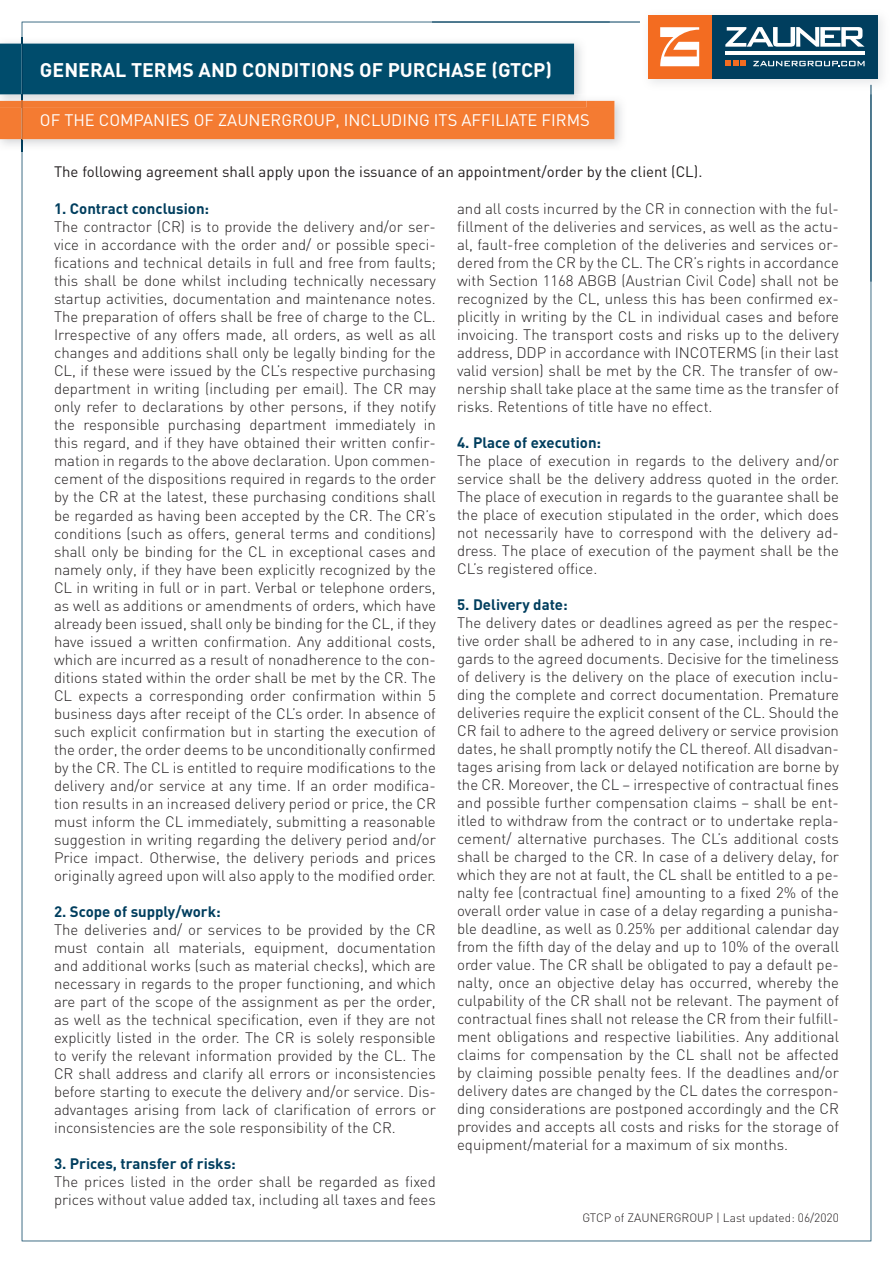
<style>
.page{position:relative;width:893px;height:1263px;background:#fff}
.page>*{position:absolute;margin:0;border:0;box-sizing:border-box;transform-origin:0 0}
.t1{font:700 19.5px "DIN";color:#fff}
.t2{font:16.5px "DIN";color:#fff}
.t3{font:300 15px/18px "DIN";color:#231f20;text-align:justify}
.t4{font:700 15px "DIN";color:#003e5e}
.t5{font:15px "DIN";color:#231f20}
.t6{font:300 12px "DIN";color:#231f20}
</style>
<div class="page">
<img style="left:614px;top:100px;width:8px;height:45px">
<svg style="left:0;top:37px;width:614px;height:114px;background:#8d857a"></svg>
<img style="left:648px;top:18px;width:235px;height:73px">
<div style="left:711px;top:15px;width:167px;height:63px;background:#003e5e"></div>
<div style="left:648px;top:15px;width:63px;height:63px;background:#f36c21"></div>
<svg style="left:660px;top:27px;width:39px;height:39px"></svg>
<svg style="left:725px;top:61px;width:21px;height:5px"></svg>
<hr style="left:725px;top:52px;width:140px;height:3px;background:#fff">
<svg style="left:725px;top:27px;width:139px;height:20px"></svg>
<svg style="left:753px;top:61px;width:112px;height:5px"></svg>
<hr style="left:432px;top:22px;width:208px;height:1px;background:#003e5e">
<hr style="left:871px;top:85px;width:1px;height:197px;background:#003e5e">
<h1 class="t1" style="left:40px;top:57px;width:513px">GENERAL TERMS AND CONDITIONS OF PURCHASE (GTCP)</h1>
<p class="t2" style="left:40px;top:110px;width:551px">OF THE COMPANIES OF ZAUNERGROUP, INCLUDING ITS AFFILIATE FIRMS</p>
<p class="t5" style="left:54px;top:162px;width:650px">The following agreement shall apply upon the issuance of an appointment/order by the client (CL).</p>
<p class="t4" style="left:54px;top:199px;width:157px">1. Contract conclusion:</p>
<p class="t3" style="left:54px;top:218px;width:383px">The contractor (CR) is to provide the delivery and/or ser&shy;vice in accordance with the order and/ or possible speci&shy;fications and technical details in full and free from faults; this shall be done whilst including technically necessary startup activities, documentation and maintenance notes.<br>The preparation of offers shall be free of charge to the CL.<br>Irrespective of any offers made, all orders, as well as all changes and additions shall only be legally binding for the CL, if these were issued by the CL’s respective purchasing department in writing (including per email). The CR may only refer to declarations by other persons, if they notify the responsible purchasing department immediately in this regard, and if they have obtained their written confir&shy;mation in regards to the above declaration. Upon commen&shy;cement of the dispositions required in regards to the order by the CR at the latest, these purchasing conditions shall be regarded as having been accepted by the CR. The CR’s conditions (such as offers, general terms and conditions) shall only be binding for the CL in exceptional cases and namely only, if they have been explicitly recognized by the CL in writing in full or in part. Verbal or telephone orders, as well as additions or amendments of orders, which have already been issued, shall only be binding for the CL, if they have issued a written confirmation. Any additional costs, which are incurred as a result of nonadherence to the con&shy;ditions stated within the order shall be met by the CR. The CL expects a corresponding order confirmation within 5 business days after receipt of the CL’s order. In absence of such explicit confirmation but in starting the execution of the order, the order deems to be unconditionally confirmed by the CR. The CL is entitled to require modifications to the delivery and/or service at any time. If an order modifica&shy;tion results in an increased delivery period or price, the CR must inform the CL immediately, submitting a reasonable suggestion in writing regarding the delivery period and/or Price impact. Otherwise, the delivery periods and prices originally agreed upon will also apply to the modified order.</p>
<p class="t4" style="left:54px;top:901px;width:168px">2. Scope of supply/work:</p>
<p class="t3" style="left:54px;top:920px;width:383px">The deliveries and/ or services to be provided by the CR must contain all materials, equipment, documentation and additional works (such as material checks), which are necessary in regards to the proper functioning, and which are part of the scope of the assignment as per the order, as well as the technical specification, even if they are not explicitly listed in the order. The CR is solely responsible to verify the relevant information provided by the CL. The CR shall address and clarify all errors or inconsistencies before starting to execute the delivery and/or service. Dis&shy;advantages arising from lack of clarification of errors or inconsistencies are the sole responsibility of the CR.</p>
<p class="t4" style="left:54px;top:1153px;width:183px">3. Prices, transfer of risks:</p>
<p class="t3" style="left:54px;top:1172px;width:383px">The prices listed in the order shall be regarded as fixed prices without value added tax, including all taxes and fees</p>
<p class="t3" style="left:457px;top:200px;width:383px">and all costs incurred by the CR in connection with the ful&shy;fillment of the deliveries and services, as well as the actu&shy;al, fault-free completion of the deliveries and services or&shy;dered from the CR by the CL. The CR’s rights in accordance with Section 1168 ABGB (Austrian Civil Code) shall not be recognized by the CL, unless this has been confirmed ex&shy;plicitly in writing by the CL in individual cases and before invoicing. The transport costs and risks up to the delivery address, DDP in accordance with INCOTERMS (in their last valid version) shall be met by the CR. The transfer of ow&shy;nership shall take place at the same time as the transfer of risks. Retentions of title have no effect.</p>
<p class="t4" style="left:457px;top:433px;width:146px">4. Place of execution:</p>
<p class="t3" style="left:457px;top:452px;width:383px">The place of execution in regards to the delivery and/or service shall be the delivery address quoted in the order.<br>The place of execution in regards to the guarantee shall be the place of execution stipulated in the order, which does not necessarily have to correspond with the delivery ad&shy;dress. The place of execution of the payment shall be the CL’s registered office.</p>
<p class="t4" style="left:457px;top:595px;width:112px">5. Delivery date:</p>
<p class="t3" style="left:457px;top:614px;width:383px">The delivery dates or deadlines agreed as per the respec&shy;tive order shall be adhered to in any case, including in re&shy;gards to the agreed documents. Decisive for the timeliness of delivery is the delivery on the place of execution inclu&shy;ding the complete and correct documentation. Premature deliveries require the explicit consent of the CL. Should the CR fail to adhere to the agreed delivery or service provision dates, he shall promptly notify the CL thereof. All disadvan&shy;tages arising from lack or delayed notification are borne by the CR. Moreover, the CL – irrespective of contractual fines and possible further compensation claims – shall be ent&shy;itled to withdraw from the contract or to undertake repla&shy;cement/ alternative purchases. The CL’s additional costs shall be charged to the CR. In case of a delivery delay, for which they are not at fault, the CL shall be entitled to a pe&shy;nalty fee (contractual fine) amounting to a fixed 2% of the overall order value in case of a delay regarding a punisha&shy;ble deadline, as well as 0.25% per additional calendar day from the fifth day of the delay and up to 10% of the overall order value. The CR shall be obligated to pay a default pe&shy;nalty, once an objective delay has occurred, whereby the culpability of the CR shall not be relevant. The payment of contractual fines shall not release the CR from their fulfill&shy;ment obligations and respective liabilities. Any additional claims for compensation by the CL shall not be affected by claiming possible penalty fees. If the deadlines and/or delivery dates are changed by the CL dates the correspon&shy;ding considerations are postponed accordingly and the CR provides and accepts all costs and risks for the storage of equipment/material for a maximum of six months.</p>
<p class="t6" style="left:582px;top:1210px;width:258px">GTCP of ZAUNERGROUP | Last updated: 06/2020</p>
</div>
